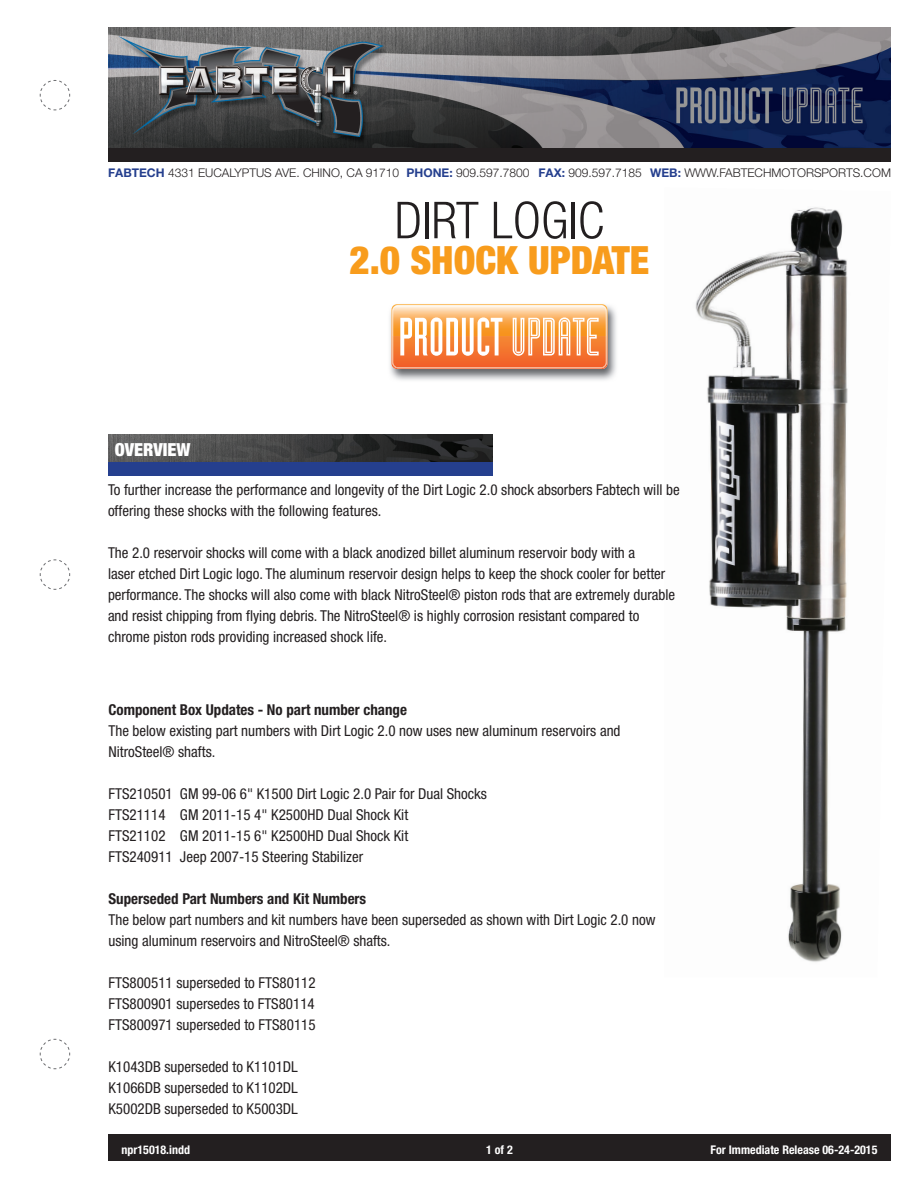
<style>
.page{position:relative;width:918px;height:1188px;background:#fff}
.page>*{position:absolute;margin:0;border:0;box-sizing:border-box;transform-origin:0 0}
.t1{font:300 condensed 51px "Helvetica Neue LT";color:#231f20}
.t2{font:900 condensed 39px "Helvetica Neue LT";color:#f89c1c}
.t3{font:900 condensed 18px "Helvetica Neue LT";color:#fff}
.t4{font:condensed 15px/21px "Helvetica Neue LT";color:#231f20}
.t5{font:700 condensed 15px "Helvetica Neue LT";color:#231f20}
.t6{font:300 12px "Helvetica Neue LT";color:#231f20}
.t7{font:700 condensed 12px "Helvetica Neue LT";color:#fff}
.s1{font-weight:700;color:#253f8e}
</style>
<div class="page">
<div style="left:108px;top:1134px;width:783px;height:27px;background:#231f20"></div>
<img style="left:108px;top:27px;width:783px;height:121px">
<svg style="left:39px;top:80px;width:31px;height:31px"></svg>
<svg style="left:39px;top:559px;width:31px;height:31px"></svg>
<svg style="left:39px;top:1039px;width:31px;height:31px"></svg>
<div style="left:108px;top:148px;width:783px;height:14px;background:#231f20"></div>
<img style="left:695px;top:207px;width:153px;height:755px">
<img style="left:390px;top:305px;width:226px;height:75px">
<svg style="left:392px;top:304px;width:216px;height:65px"></svg>
<div style="left:108px;top:462px;width:385px;height:13px;background:#253f8e"></div>
<img style="left:108px;top:435px;width:385px;height:27px">
<p class="t6" style="left:108px;top:165px;width:784px"><span class="s1">FABTECH</span> 4331 EUCALYPTUS AVE. CHINO, CA 91710 <span class="s1">PHONE:</span> 909.597.7800 <span class="s1">FAX:</span> 909.597.7185 <span class="s1">WEB:</span> WWW.FABTECHMOTORSPORTS.COM</p>
<p class="t3" style="left:115px;top:438px;width:77px">OVERVIEW</p>
<h1 class="t1" style="left:395px;top:191px;width:211px">DIRT LOGIC</h1>
<h2 class="t2" style="left:350px;top:236px;width:301px">2.0 SHOCK UPDATE</h2>
<p class="t4" style="left:108px;top:479px;width:573px">To further increase the performance and longevity of the Dirt Logic 2.0 shock absorbers Fabtech will be offering these shocks with the following features.</p>
<p class="t4" style="left:108px;top:542px;width:569px">The 2.0 reservoir shocks will come with a black anodized billet aluminum reservoir body with a<br>laser etched Dirt Logic logo. The aluminum reservoir design helps to keep the shock cooler for better performance. The shocks will also come with black NitroSteel® piston rods that are extremely durable and resist chipping from flying debris. The NitroSteel® is highly corrosion resistant compared to chrome piston rods providing increased shock life.</p>
<p class="t5" style="left:108px;top:701px;width:300px">Component Box Updates - No part number change</p>
<p class="t4" style="left:108px;top:720px;width:514px">The below existing part numbers with Dirt Logic 2.0 now uses new aluminum reservoirs and<br>NitroSteel® shafts.</p>
<p class="t4" style="left:108px;top:783px;width:380px">FTS210501 GM 99-06 6" K1500 Dirt Logic 2.0 Pair for Dual Shocks FTS21114 GM 2011-15 4" K2500HD Dual Shock Kit<br>FTS21102 GM 2011-15 6" K2500HD Dual Shock Kit<br>FTS240911 Jeep 2007-15 Steering Stabilizer</p>
<p class="t5" style="left:108px;top:890px;width:259px">Superseded Part Numbers and Kit Numbers</p>
<p class="t4" style="left:108px;top:909px;width:549px">The below part numbers and kit numbers have been superseded as shown with Dirt Logic 2.0 now using aluminum reservoirs and NitroSteel® shafts.</p>
<p class="t4" style="left:108px;top:972px;width:209px;text-align:justify">FTS800511 superseded to FTS80112<br>FTS800901 supersedes to FTS80114<br>FTS800971 superseded to FTS80115</p>
<p class="t4" style="left:108px;top:1056px;width:191px;text-align:justify">K1043DB superseded to K1101DL K1066DB superseded to K1102DL K5002DB superseded to K5003DL</p>
<p class="t7" style="left:121px;top:1143px;width:70px">npr15018.indd</p>
<p class="t7" style="left:486px;top:1143px;width:28px">1 of 2</p>
<p class="t7" style="left:711px;top:1143px;width:168px">For Immediate Release 06-24-2015</p>
</div>
